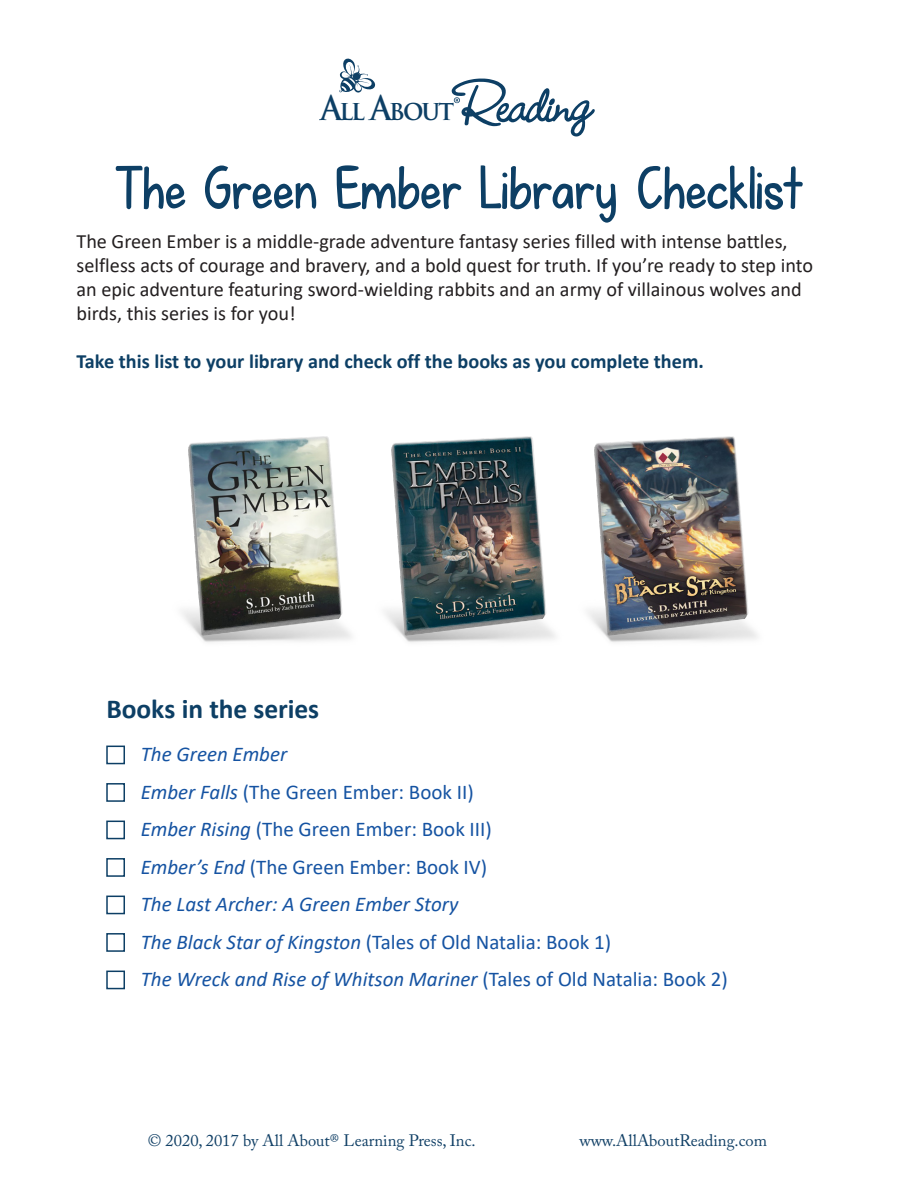
<style>
.page{position:relative;width:918px;height:1188px;background:#fff}
.page>*{position:absolute;margin:0;border:0;box-sizing:border-box;transform-origin:0 0}
.t1{font:60px "KG Fall For You AAL Pmod Bold";color:#0d3f65}
.Paragraph_Style_2{font:700 27.45px "Calibri";letter-spacing:-.005em;color:#0d3f65}
.t2{font:700 26.55px "Trajan Pro";letter-spacing:-.08em;color:#0d3f65;scale:.93 1}
.t3{font:21px "Calibri";color:#1553a2}
.t4{font:italic 21px "Calibri";color:#1553a2}
.t5{font:20.25px/24px "Calibri";color:#231f20}
.t6{font:700 20.25px "Calibri";color:#0d3f65}
.t7{font:16.5px "Adobe Caslon Pro";color:#114066}
.s1{font-size:33.15px}
.s2{font-style:italic}
.s3{font-style:normal}
</style>
<div class="page">
<div style="left:106px;top:746px;width:19px;height:18px;border:2px solid #0d3f65"></div>
<div style="left:106px;top:783px;width:19px;height:19px;border:2px solid #0d3f65"></div>
<div style="left:106px;top:821px;width:19px;height:18px;border:2px solid #0d3f65"></div>
<div style="left:106px;top:858px;width:19px;height:19px;border:2px solid #0d3f65"></div>
<div style="left:106px;top:896px;width:19px;height:18px;border:2px solid #0d3f65"></div>
<div style="left:106px;top:933px;width:19px;height:19px;border:2px solid #0d3f65"></div>
<div style="left:106px;top:971px;width:19px;height:18px;border:2px solid #0d3f65"></div>
<img style="left:182px;top:436px;width:169px;height:207px">
<img style="left:588px;top:436px;width:169px;height:207px">
<img style="left:385px;top:436px;width:170px;height:207px">
<svg style="left:339px;top:58px;width:37px;height:35px"></svg>
<svg style="left:452px;top:78px;width:143px;height:58px"></svg>
<p class="t2" style="left:320px;top:94px;width:145px"><span class="s1">A</span>ll <span class="s1">A</span>bout</p>
<p class="t1" style="left:116px;top:151px;width:688px">The Green Ember Library Checklist</p>
<p class="t5" style="left:76px;top:229px;width:738px">The Green Ember is a middle-grade adventure fantasy series filled with intense battles, selfless acts of courage and bravery, and a bold quest for truth. If you’re ready to step into an epic adventure featuring sword-wielding rabbits and an army of villainous wolves and birds, this series is for you!</p>
<p class="t6" style="left:76px;top:347px;width:629px">Take this list to your library and check off the books as you complete them.</p>
<p class="Paragraph_Style_2" style="left:106px;top:690px;width:214px">Books in the series</p>
<p class="t4" style="left:141px;top:740px;width:148px">The Green Ember</p>
<p class="t3" style="left:141px;top:777px;width:334px"><span class="s2">Ember Falls</span> (The Green Ember: Book II)</p>
<p class="t3" style="left:141px;top:815px;width:353px"><span class="s2">Ember Rising</span> (The Green Ember: Book III)</p>
<p class="t3" style="left:141px;top:852px;width:348px"><span class="s2">Ember’s End</span> (The Green Ember: Book IV)</p>
<p class="t4" style="left:141px;top:890px;width:319px">The Last Archer: A Green Ember Story</p>
<p class="t3" style="left:141px;top:927px;width:472px"><span class="s2">The Black Star of Kingston</span> (Tales of Old Natalia: Book 1)</p>
<p class="t4" style="left:141px;top:965px;width:588px">The Wreck and Rise of Whitson Mariner <span class="s3">(Tales of Old Natalia: Book 2)</span></p>
<p class="t7" style="left:148px;top:1131px;width:329px">© 2020, 2017 by All About® Learning Press, Inc.</p>
<p class="t7" style="left:579px;top:1131px;width:189px">www.AllAboutReading.com</p>
</div>
